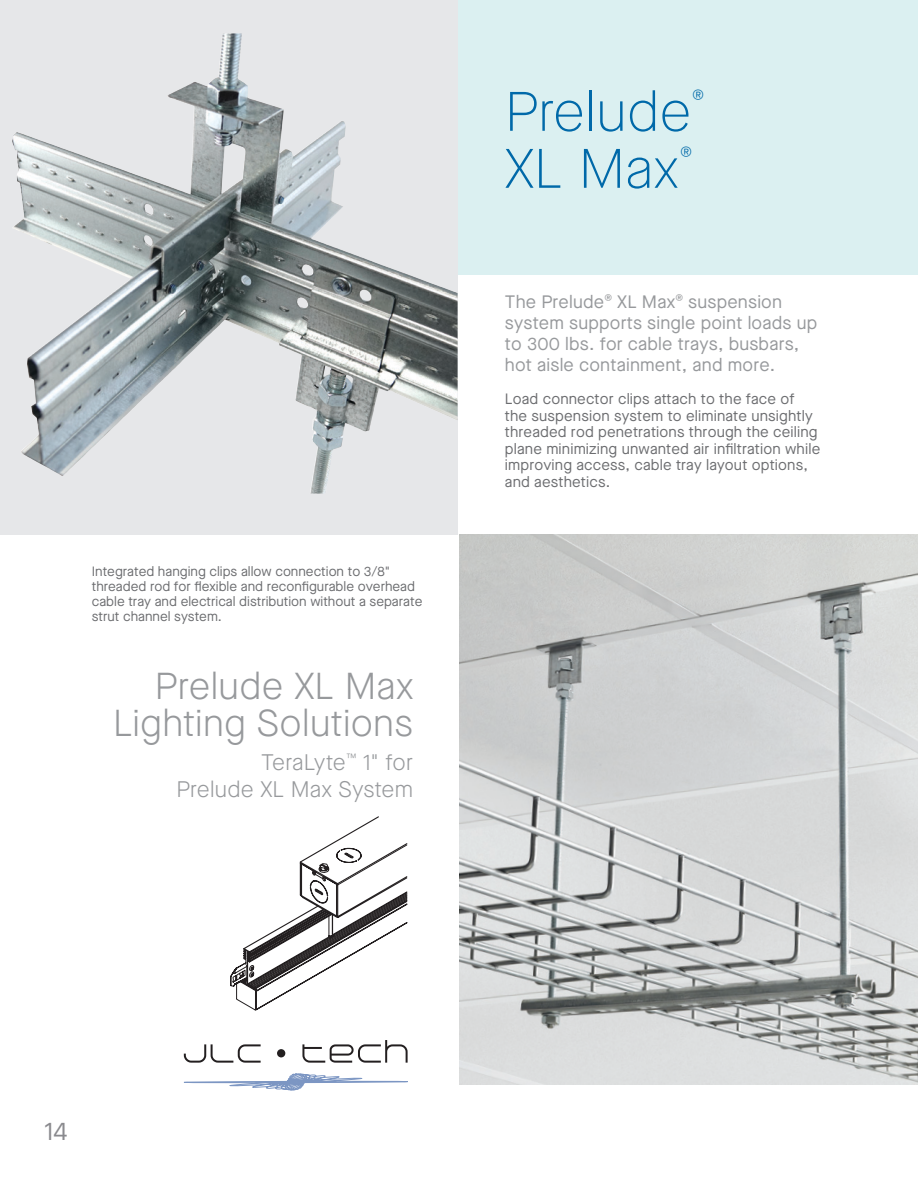
<style>
.page{position:relative;width:918px;height:1188px;background:#fff}
.page>*{position:absolute;margin:0;border:0;box-sizing:border-box;transform-origin:0 0}
.Header_23{font:100 55.5px "Maison Neue";letter-spacing:.005em;color:#0069a9}
.Subhead_Longer_Copy_23{font:300 37.5px/37.5px "Maison Neue";letter-spacing:.01em;color:#97999c;text-align:right}
.t1{font:25.5px "Maison Neue";color:#8a8a8e}
.Subhead_Longer_Copy_23-2{font:300 22.5px/27px "Maison Neue";letter-spacing:.01em;color:#97999c;text-align:right}
.Large_Main_Copy_23{font:18px/21px "Maison Neue";letter-spacing:.01em;color:#97999c}
.Header_23-2{font:300 16.65px "Maison Neue";color:#0069a9}
.Main_Copy_23{font:15px/16.5px "Maison Neue";letter-spacing:.01em;color:#6c6d70}
.Note_23{font:13.5px/15px "Maison Neue";color:#6c6d70}
</style>
<div class="page">
<div style="left:0;top:0;width:918px;height:275px;background:#dbf0f1"></div>
<svg style="left:0;top:0;width:458px;height:535px;fill:#e6e7e9"></svg>
<img style="left:12px;top:33px;width:282px;height:443px">
<img style="left:459px;top:534px;width:459px;height:551px">
<svg style="left:230px;top:816px;width:177px;height:195px"></svg>
<div style="left:277px;top:1049px;width:8px;height:8px;background:#231f20;border-radius:50%"></div>
<svg style="left:184px;top:1044px;width:77px;height:19px"></svg>
<svg style="left:302px;top:1040px;width:106px;height:23px"></svg>
<svg style="left:184px;top:1073px;width:224px;height:17px"></svg>
<p class="Note_23" style="left:92px;top:564px;width:332px">Integrated hanging clips allow connection to 3/8" threaded rod for flexible and reconfigurable overhead cable tray and electrical distribution without a separate strut channel system.</p>
<p class="Subhead_Longer_Copy_23" style="left:113px;top:667px;width:302px">Prelude XL Max<br>Lighting Solutions</p>
<p class="Subhead_Longer_Copy_23-2" style="left:176px;top:749px;width:238px">TeraLyte<sup>™</sup> 1" for<br>Prelude XL Max System</p>
<p class="Header_23" style="left:505px;top:76px;width:188px">Prelude</p>
<p class="Header_23-2" style="left:692px;top:84px;width:14px">®</p>
<p class="Header_23" style="left:505px;top:133px;width:175px">XL Max</p>
<p class="Header_23-2" style="left:680px;top:141px;width:14px">®</p>
<p class="Large_Main_Copy_23" style="left:505px;top:292px;width:314px">The Prelude<sup>®</sup> XL Max<sup>®</sup> suspension system supports single point loads up to 300 lbs. for cable trays, busbars, hot aisle containment, and more.</p>
<p class="Main_Copy_23" style="left:505px;top:391px;width:317px">Load connector clips attach to the face of the suspension system to eliminate unsightly threaded rod penetrations through the ceiling plane minimizing unwanted air infiltration while improving access, cable tray layout options, and aesthetics.</p>
<p class="t1" style="left:44px;top:1114px;width:25px">14</p>
</div>
